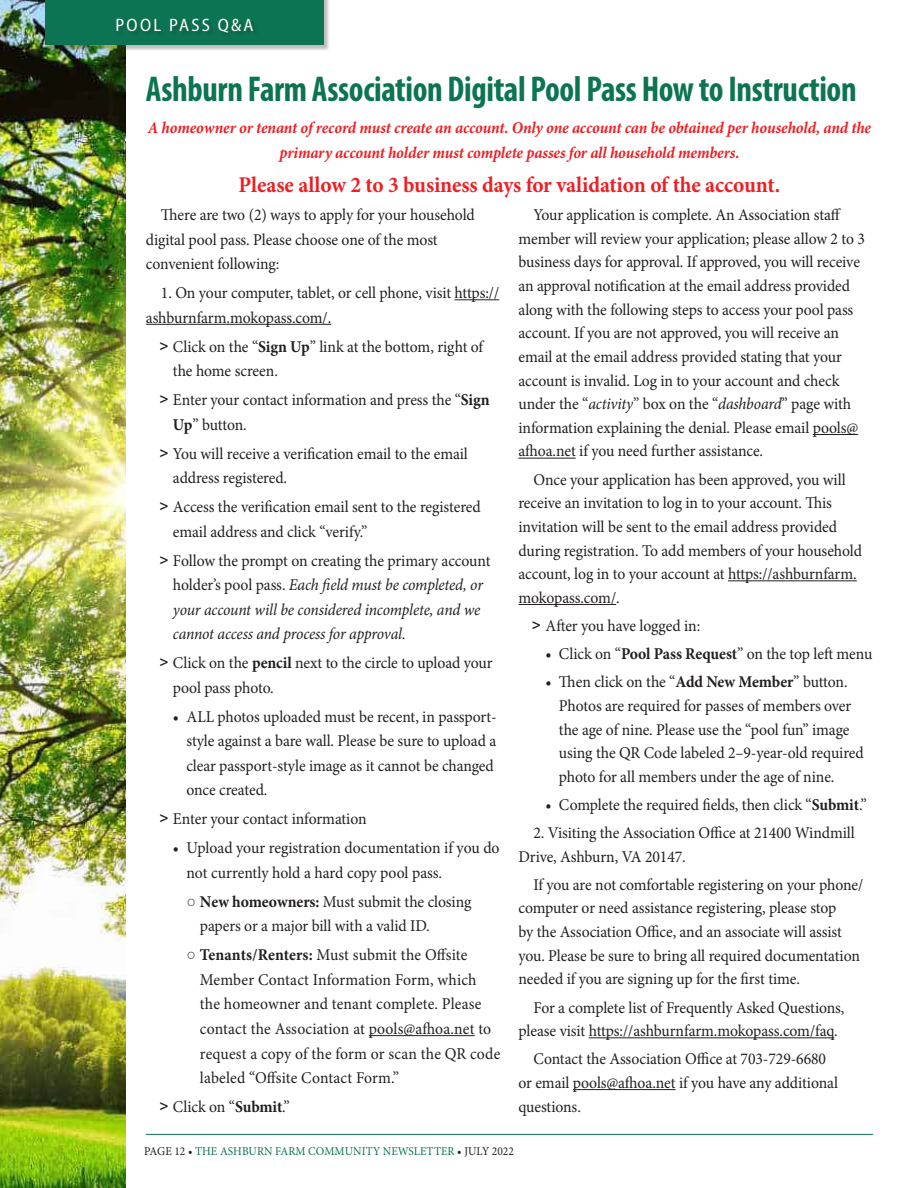
<style>
.page{position:relative;width:918px;height:1188px;background:#fff}
.page>*{position:absolute;margin:0;border:0;box-sizing:border-box;transform-origin:0 0}
.Body_Copy{font:700 condensed 36px "Myriad Pro";letter-spacing:-.01em;color:#0c7452;scale:.95 1}
.Body_Copy-2{font:700 22.5px "Minion Pro";letter-spacing:-.005em;color:#ee1f23;scale:.95 1}
.t1{font:semi-condensed 18px "Myriad Pro";letter-spacing:.13em;color:#fff}
.Body_Copy-3{font:16.5px/23.7px "Minion Pro";letter-spacing:-.005em;color:#231f20;scale:.95 1}
.t2{font:italic 16.5px/24.5px "Minion Pro";letter-spacing:-.015em;color:#231f20;scale:.95 1}
.Body_Copy-4{font:italic 700 16.5px/25.2px "Minion Pro";letter-spacing:-.01em;color:#ee1f23;text-align:center;scale:.95 1}
.t3{font:12px "Minion Pro";letter-spacing:.005em;color:#0c7452;scale:.95 1}
.s1{font-family:"Arial"}
.s2{font-weight:700}
.s3{font-family:"Arial";font-style:normal}
.s4{font-style:normal}
.s5{font-family:"Times New Roman"}
.s6{font-style:italic}
.s7{color:#231f20}
</style>
<div class="page">
<img style="left:0;top:0;width:126px;height:1188px">
<hr style="left:146px;top:1134px;width:727px;height:1px;background:#0c7452">
<div style="left:45px;top:0;width:285px;height:51px;background:#231f20;opacity:.3"></div>
<div style="left:45px;top:0;width:279px;height:45px;background:#0c7452"></div>
<div style="left:117px;top:18px;width:142px;height:20px;background:#0c7050"></div>
<hr style="left:455px;top:299px;width:44px;height:1px;background:#231f20">
<hr style="left:146px;top:324px;width:185px;height:1px;background:#231f20">
<hr style="left:369px;top:1035px;width:106px;height:1px;background:#231f20">
<hr style="left:813px;top:434px;width:45px;height:1px;background:#231f20">
<hr style="left:518px;top:458px;width:58px;height:1px;background:#231f20">
<hr style="left:728px;top:580px;width:129px;height:1px;background:#231f20">
<hr style="left:518px;top:604px;width:98px;height:1px;background:#231f20">
<hr style="left:589px;top:1037px;width:245px;height:1px;background:#231f20">
<hr style="left:573px;top:1089px;width:103px;height:1px;background:#231f20">
<p class="t1" style="left:115px;top:15px;width:140px">POOL PASS Q&amp;A</p>
<p class="Body_Copy" style="left:146px;top:69px;width:750px">Ashburn Farm Association Digital Pool Pass How to Instruction</p>
<p class="Body_Copy-4" style="left:148px;top:115px;width:763px">A homeowner or tenant of record must create an account. Only one account can be obtained per household, and the primary account holder must complete passes for all household members.</p>
<p class="Body_Copy-2" style="left:239px;top:169px;width:572px">Please allow 2 to 3 business days for validation of the account.</p>
<p class="Body_Copy-3" style="left:146px;top:203px;width:348px;line-height:24.5px;text-indent:15px">There are two (2) ways to apply for your household digital pool pass. Please choose one of the most convenient following:</p>
<p class="Body_Copy-3" style="left:146px;top:281px;width:373px;line-height:24.5px;text-indent:15px">1. On your computer, tablet, or cell phone, visit https:// ashburnfarm.mokopass.com/.</p>
<p class="Body_Copy-3" style="left:173px;top:334px;width:328px;line-height:24.5px;text-indent:-14px"><span class="s1">&gt;</span> Click on the “<span class="s2">Sign Up</span>” link at the bottom, right of the home screen.</p>
<p class="Body_Copy-3" style="left:173px;top:388px;width:335px;line-height:24.5px;text-indent:-14px"><span class="s1">&gt;</span> Enter your contact information and press the “<span class="s2">Sign<br>Up</span>” button.</p>
<p class="Body_Copy-3" style="left:173px;top:441px;width:312px;line-height:24.5px;text-indent:-14px"><span class="s1">&gt;</span> You will receive a verification email to the email address registered.</p>
<p class="Body_Copy-3" style="left:173px;top:495px;width:326px;line-height:24.5px;text-indent:-14px"><span class="s1">&gt;</span> Access the verification email sent to the registered email address and click “verify.”</p>
<p class="t2" style="left:173px;top:548px;width:336px;text-indent:-14px"><span class="s3">&gt;</span> <span class="s4">Follow the prompt on creating the primary account holder’s pool pass.</span> Each field must be completed, or your account will be considered incomplete, and we cannot access and process for approval.</p>
<p class="Body_Copy-3" style="left:173px;top:651px;width:338px;line-height:24.5px;text-indent:-14px"><span class="s1">&gt;</span> Click on the <span class="s2">pencil</span> next to the circle to upload your pool pass photo.</p>
<p class="Body_Copy-3" style="left:186px;top:704px;width:328px;line-height:24.5px;text-indent:-14px">• ALL photos uploaded must be recent, in passport&shy;style against a bare wall. Please be sure to upload a clear passport-style image as it cannot be changed once created.</p>
<p class="Body_Copy-3" style="left:159px;top:807px;width:220px"><span class="s1">&gt;</span> Enter your contact information</p>
<p class="Body_Copy-3" style="left:186px;top:836px;width:331px;line-height:24.5px;text-indent:-14px">• Upload your registration documentation if you do not currently hold a hard copy pool pass.</p>
<p class="Body_Copy-3" style="left:200px;top:890px;width:287px;line-height:24.5px;text-indent:-14px"><span class="s5">○</span> <span class="s2">New homeowners:</span> Must submit the closing papers or a major bill with a valid ID.</p>
<p class="Body_Copy-3" style="left:200px;top:943px;width:318px;line-height:24.5px;text-indent:-14px"><span class="s5">○</span> <span class="s2">Tenants/Renters:</span> Must submit the Offsite Member Contact Information Form, which the homeowner and tenant complete. Please contact the Association at pools@afhoa.net to request a copy of the form or scan the QR code labeled “Offsite Contact Form.”</p>
<p class="Body_Copy-3" style="left:159px;top:1095px;width:139px"><span class="s1">&gt;</span> Click on “<span class="s2">Submit</span>.”</p>
<p class="Body_Copy-3" style="left:518px;top:203px;width:366px;text-indent:15px">Your application is complete. An Association staff member will review your application; please allow 2 to 3 business days for approval. If approved, you will receive an approval notification at the email address provided along with the following steps to access your pool pass account. If you are not approved, you will receive an email at the email address provided stating that your account is invalid. Log in to your account and check under the “<span class="s6">activity</span>” box on the “<span class="s6">dashboard</span>” page with information explaining the denial. Please email pools@ afhoa.net if you need further assistance.</p>
<p class="Body_Copy-3" style="left:518px;top:468px;width:363px;text-indent:15px">Once your application has been approved, you will receive an invitation to log in to your account. This invitation will be sent to the email address provided during registration. To add members of your household account, log in to your account at https://ashburnfarm. mokopass.com/.</p>
<p class="Body_Copy-3" style="left:532px;top:614px;width:179px"><span class="s1">&gt;</span> After you have logged in:</p>
<p class="Body_Copy-3" style="left:545px;top:642px;width:346px">• Click on “<span class="s2">Pool Pass Request</span>” on the top left menu</p>
<p class="Body_Copy-3" style="left:559px;top:670px;width:322px;text-indent:-14px">• Then click on the “<span class="s2">Add New Member</span>” button.<br>Photos are required for passes of members over the age of nine. Please use the “pool fun” image using the QR Code labeled 2–9-year-old required photo for all members under the age of nine.</p>
<p class="Body_Copy-3" style="left:545px;top:793px;width:340px">• Complete the required fields, then click “<span class="s2">Submit</span>.”</p>
<p class="Body_Copy-3" style="left:518px;top:821px;width:356px;text-indent:15px">2. Visiting the Association Office at 21400 Windmill<br>Drive, Ashburn, VA 20147.</p>
<p class="Body_Copy-3" style="left:518px;top:873px;width:365px;text-indent:15px">If you are not comfortable registering on your phone/ computer or need assistance registering, please stop<br>by the Association Office, and an associate will assist you. Please be sure to bring all required documentation needed if you are signing up for the first time.</p>
<p class="Body_Copy-3" style="left:518px;top:995px;width:345px;text-indent:15px">For a complete list of Frequently Asked Questions, please visit https://ashburnfarm.mokopass.com/faq.</p>
<p class="Body_Copy-3" style="left:518px;top:1047px;width:338px;text-indent:15px">Contact the Association Office at 703-729-6680 or email pools@afhoa.net if you have any additional questions.</p>
<p class="t3" style="left:144px;top:1143px;width:391px"><span class="s7">PAGE 12 •</span> THE ASHBURN FARM COMMUNITY NEWSLETTER <span class="s7">• JULY 2022</span></p>
</div>
